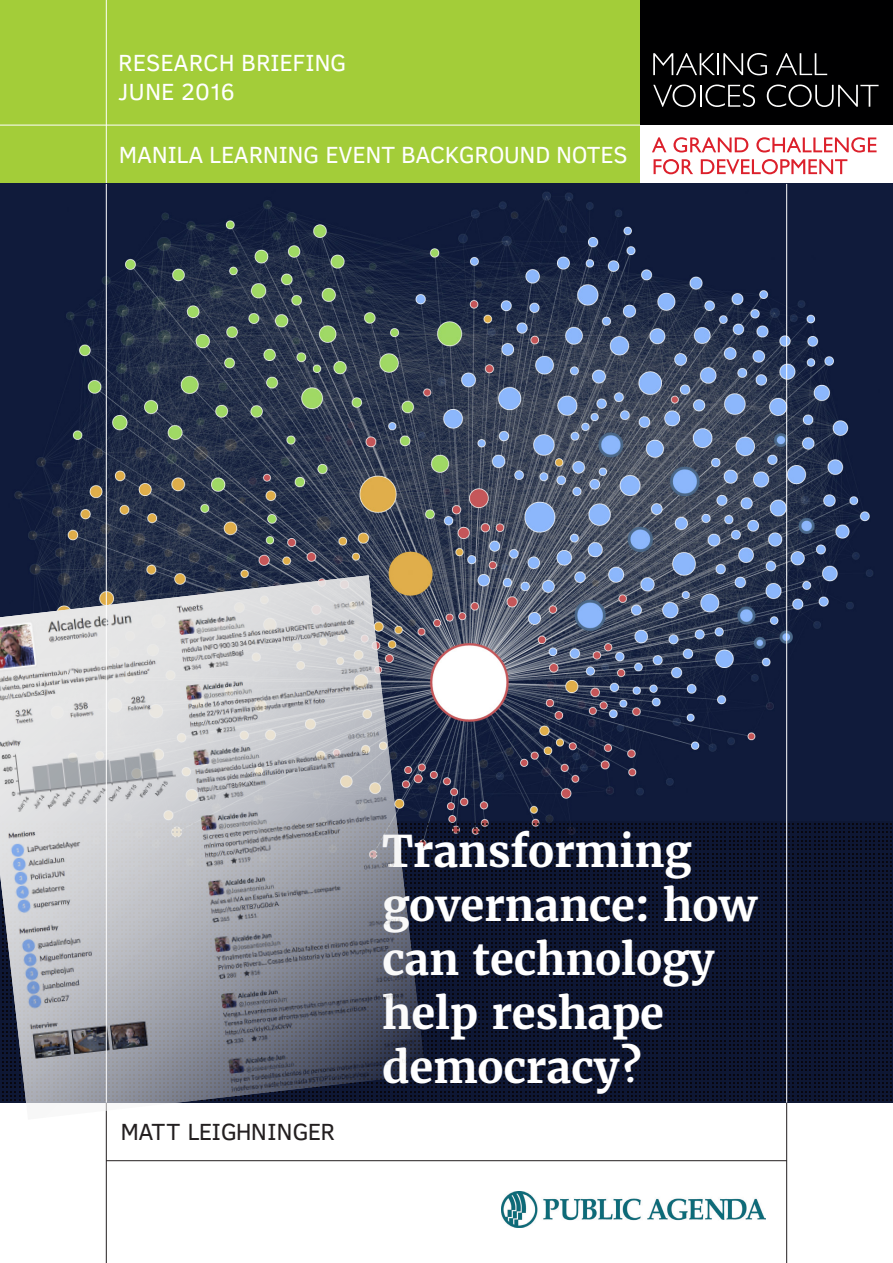
<style>
.page{position:relative;width:893px;height:1263px;background:#fff}
.page>*{position:absolute;margin:0;border:0;box-sizing:border-box;transform-origin:0 0}
.t1{font:700 43.5px/54px "Merriweather";letter-spacing:-.005em;color:#fff}
.t2{font:24px/28.8px "Clear Sans";letter-spacing:-.01em;color:#fff}
.t3{font:24px "Clear Sans";letter-spacing:-.03em;color:#231f20}
</style>
<div class="page">
<hr style="left:106px;top:0;width:1px;height:1263px;background:#231f20">
<div style="left:0;top:0;width:893px;height:184px;background:#a3cd39"></div>
<hr style="left:0;top:125px;width:893px;height:1px;background:#fff">
<hr style="left:106px;top:0;width:1px;height:720px;background:#fff">
<hr style="left:786px;top:0;width:1px;height:1263px;background:#231f20">
<hr style="left:106px;top:1160px;width:681px;height:1px;background:#231f20">
<div style="left:641px;top:0;width:252px;height:184px;background:#fff"></div>
<svg style="left:654px;top:159px;width:193px;height:15px"></svg>
<svg style="left:652px;top:137px;width:224px;height:16px"></svg>
<div style="left:641px;top:0;width:252px;height:124px;background:#000001"></div>
<svg style="left:653px;top:53px;width:114px;height:22px"></svg>
<svg style="left:776px;top:53px;width:51px;height:22px"></svg>
<svg style="left:653px;top:85px;width:102px;height:22px"></svg>
<svg style="left:767px;top:85px;width:111px;height:22px"></svg>
<img style="left:0;top:184px;width:893px;height:637px">
<svg style="left:425px;top:821px;width:468px;height:282px;background:#0c132c"></svg>
<hr style="left:786px;top:184px;width:1px;height:919px;background:#fff">
<img style="left:0;top:575px;width:425px;height:544px">
<hr style="left:106px;top:184px;width:1px;height:919px;background:#fff">
<img style="left:502px;top:1192px;width:263px;height:36px">
<p class="t2" style="left:118px;top:48px;width:230px">RESEARCH BRIEFING<br>JUNE 2016</p>
<p class="t2" style="left:119px;top:140px;width:510px">MANILA LEARNING EVENT BACKGROUND NOTES</p>
<p class="t3" style="left:121px;top:1116px;width:216px">MATT LEIGHNINGER</p>
<p class="t1" style="left:382px;top:824px;width:377px">Transforming governance: how can technology help reshape democracy?</p>
</div>
